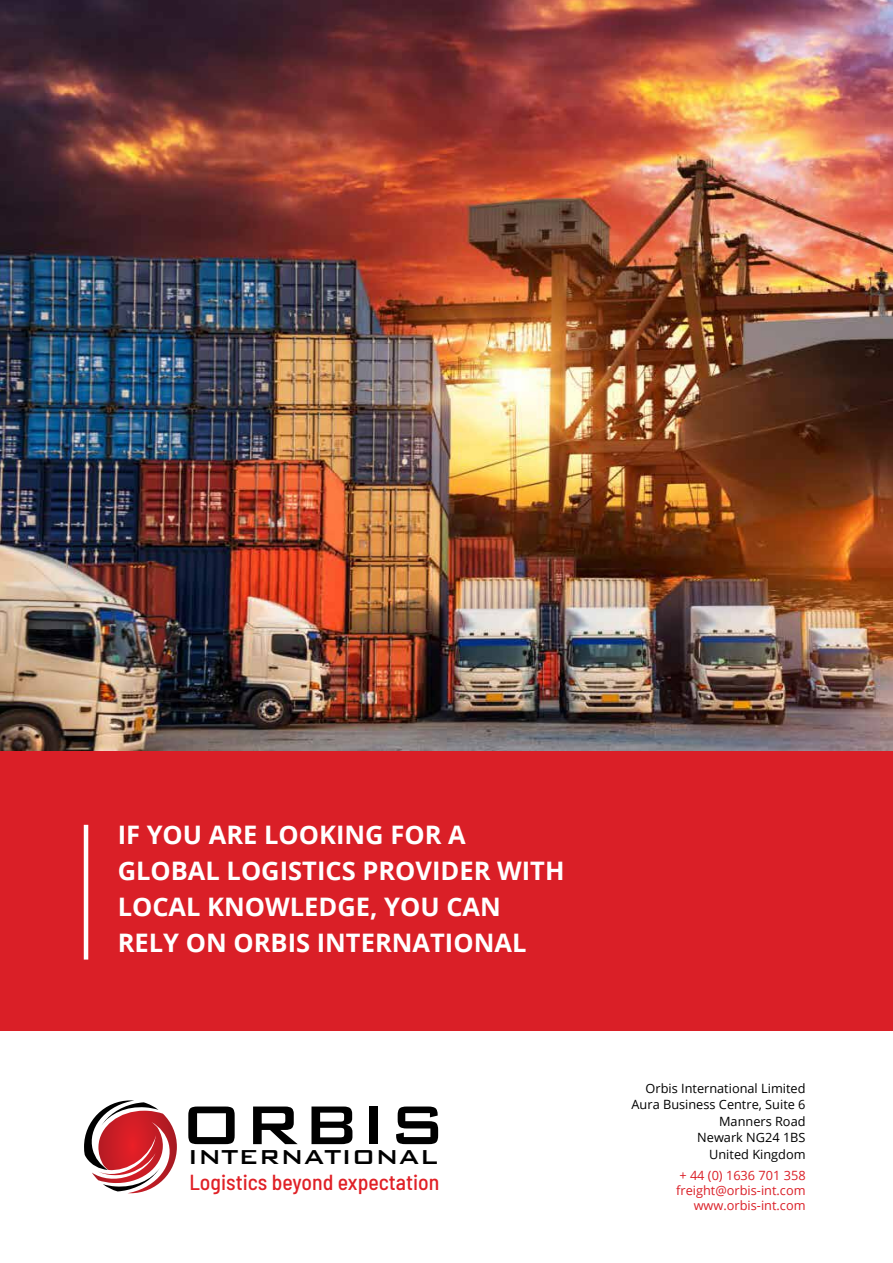
<style>
.page{position:relative;width:893px;height:1263px;background:#fff}
.page>*{position:absolute;margin:0;border:0;box-sizing:border-box;transform-origin:0 0}
.t1{font:500 27px "Bank Gothic";color:#000}
.t2{font:700 25.5px/36px "Open Sans";color:#fff}
.t3{font:500 semi-condensed 21.75px "Barlow";color:#e02026}
.t4{font:12.75px/16.5px "Open Sans";color:#000;text-align:right}
.t5{font:12.75px/15px "Open Sans";color:#da1f27;text-align:right}
</style>
<div class="page">
<img style="left:0;top:0;width:893px;height:751px">
<svg style="left:84px;top:1100px;width:93px;height:93px"></svg>
<svg style="left:188px;top:1106px;width:47px;height:38px"></svg>
<svg style="left:253px;top:1106px;width:45px;height:38px"></svg>
<svg style="left:311px;top:1106px;width:41px;height:38px"></svg>
<div style="left:369px;top:1106px;width:9px;height:38px;background:#000"></div>
<svg style="left:396px;top:1106px;width:42px;height:38px"></svg>
<div style="left:0;top:751px;width:893px;height:280px;background:#da1f27"></div>
<hr style="left:84px;top:825px;width:4px;height:134px;background:#fff">
<p class="t2" style="left:118px;top:816px;width:448px">IF YOU ARE LOOKING FOR A<br>GLOBAL LOGISTICS PROVIDER WITH<br>LOCAL KNOWLEDGE, YOU CAN<br>RELY ON ORBIS INTERNATIONAL</p>
<p class="t1" style="left:188px;top:1141px;width:252px">INTERNATIONAL</p>
<p class="t3" style="left:189px;top:1166px;width:251px">Logistics beyond expectation</p>
<p class="t4" style="left:632px;top:1079px;width:175px">Orbis International Limited<br>Aura Business Centre, Suite 6<br>Manners Road<br>Newark NG24 1BS<br>United Kingdom</p>
<p class="t5" style="left:676px;top:1168px;width:131px">+ 44 (0) 1636 701 358 freight@orbis-int.com www.orbis-int.com</p>
</div>
